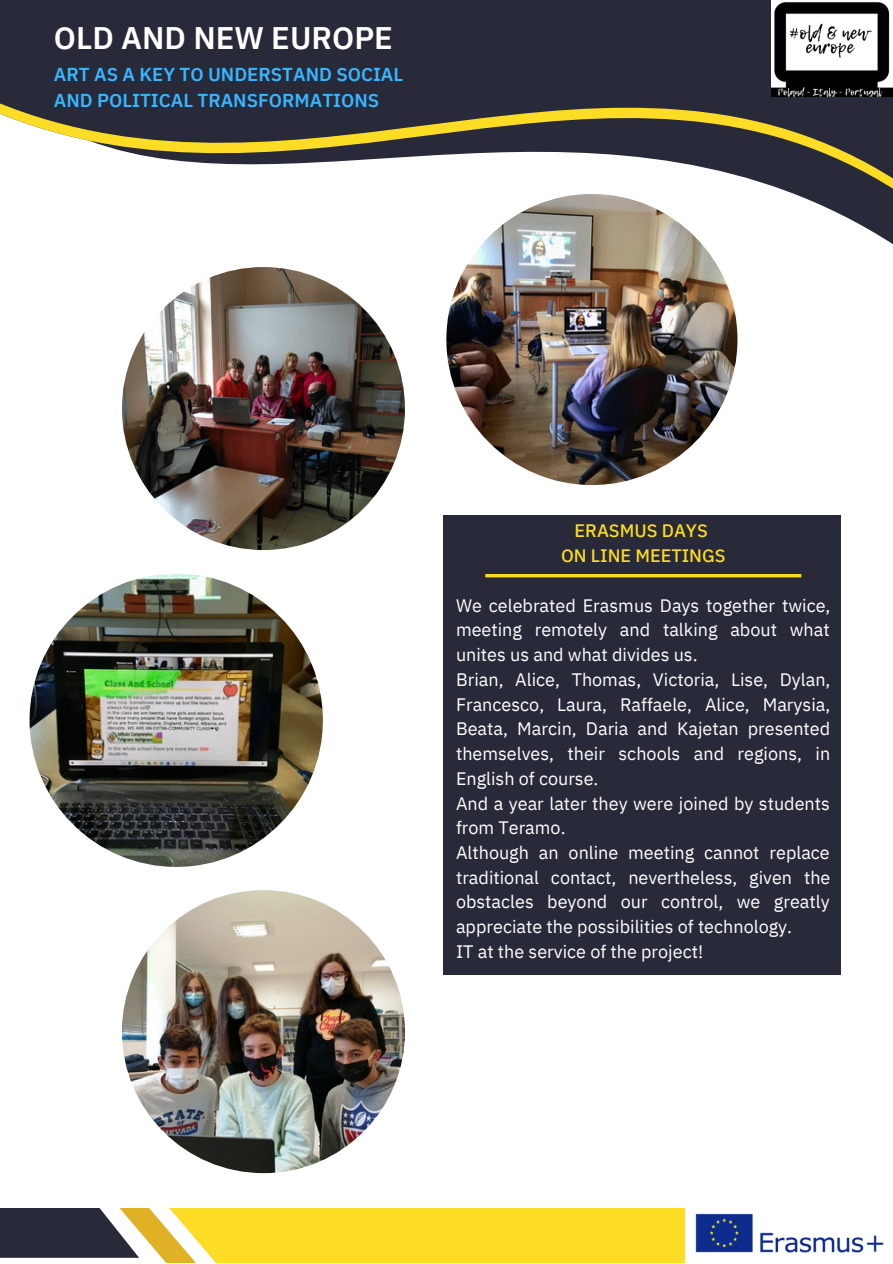
<style>
.page{position:relative;width:893px;height:1264px;background:#fff}
.page>*{position:absolute;margin:0;border:0;box-sizing:border-box;transform-origin:0 0}
.t1{font:600 31.2px "IBM Plex Sans Thai";color:#fff}
.t2{font:600 18.6px/25.3px "IBM Plex Sans Thai";color:#38b6ff}
.t3{font:18px/24.8px "IBM Plex Sans Thai";color:#fff}
.t4{font:500 18px/24.8px "IBM Plex Sans Thai";color:#fcdc24;text-align:center}
</style>
<div class="page">
<svg style="left:0;top:0;width:892px;height:280px;fill:#282939"></svg>
<svg style="left:0;top:1208px;width:685px;height:54px"></svg>
<img style="left:446px;top:194px;width:291px;height:291px;border-radius:50%">
<img style="left:771px;top:0;width:121px;height:97px">
<img style="left:695px;top:1213px;width:189px;height:40px">
<div style="left:443px;top:515px;width:398px;height:459px;background:#282939"></div>
<hr style="left:485px;top:574px;width:316px;height:3px;background:#fcdc24">
<img style="left:122px;top:267px;width:283px;height:283px;border-radius:50%">
<img style="left:30px;top:573px;width:293px;height:293px;border-radius:50%">
<img style="left:122px;top:890px;width:283px;height:283px;border-radius:50%">
<h1 class="t1" style="left:54px;top:20px;width:340px">OLD AND NEW EUROPE</h1>
<p class="t2" style="left:54px;top:62px;width:351px">ART AS A KEY TO UNDERSTAND SOCIAL<br>AND POLITICAL TRANSFORMATIONS</p>
<p class="t4" style="left:561px;top:519px;width:166px">ERASMUS DAYS<br>ON LINE MEETINGS</p>
<p class="t3" style="left:456px;top:593px;width:376px">We celebrated Erasmus Days together twice, meeting remotely and talking about what unites us and what divides us.<br>Brian, Alice, Thomas, Victoria, Lise, Dylan, Francesco, Laura, Raffaele, Alice, Marysia, Beata, Marcin, Daria and Kajetan presented themselves, their schools and regions, in English of course.<br>And a year later they were joined by students from Teramo.<br>Although an online meeting cannot replace traditional contact, nevertheless, given the obstacles beyond our control, we greatly appreciate the possibilities of technology.<br>IT at the service of the project!</p>
</div>
